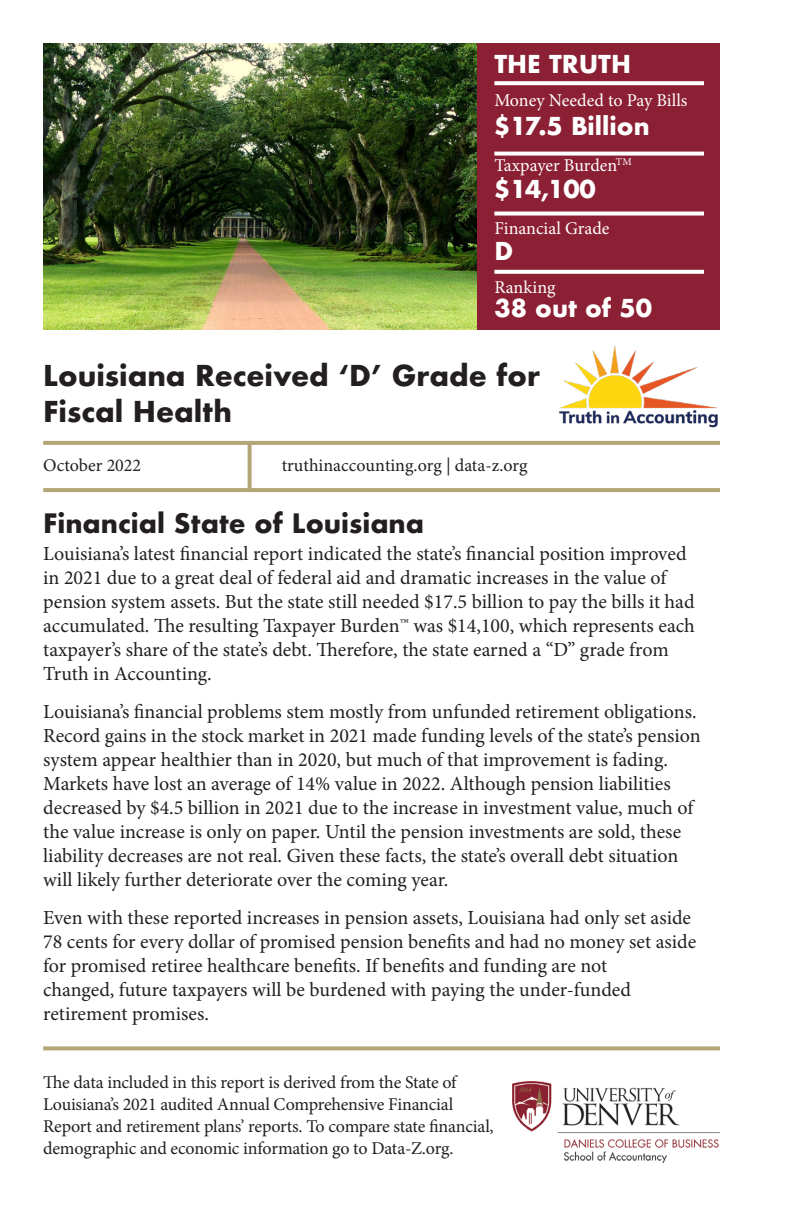
<style>
.page{position:relative;width:792px;height:1224px;background:#fff}
.page>*{position:absolute;margin:0;border:0;box-sizing:border-box;transform-origin:0 0}
.t1{font:700 28px/36px "Futura";color:#231f20}
.t2{font:700 26px "Futura";color:#231f20}
.t3{font:700 24px "Futura";color:#fff}
.BODYCOPY{font:20px/24px "Minion Pro";color:#231f20}
.BODYCOPY-2{font:18px/22px "Minion Pro";letter-spacing:-.01em;color:#231f20}
.t4{font:18px "Minion Pro";color:#fff}
</style>
<div class="page">
<div style="left:419px;top:43px;width:301px;height:287px;background:#8b1f33"></div>
<img style="left:43px;top:43px;width:433px;height:287px">
<svg style="left:43px;top:1046px;width:677px;height:4px;background:#bbad83"></svg>
<img style="left:557px;top:346px;width:163px;height:95px">
<svg style="left:43px;top:441px;width:677px;height:4px;background:#b6a779"></svg>
<hr style="left:43px;top:488px;width:677px;height:4px;background:#b4a576">
<svg style="left:248px;top:442px;width:4px;height:46px"></svg>
<img style="left:513px;top:1081px;width:207px;height:82px">
<svg style="left:494px;top:81px;width:210px;height:4px"></svg>
<svg style="left:494px;top:152px;width:210px;height:4px"></svg>
<svg style="left:494px;top:212px;width:210px;height:4px"></svg>
<svg style="left:494px;top:270px;width:210px;height:4px"></svg>
<p class="t3" style="left:494px;top:47px;width:138px">THE TRUTH</p>
<p class="t4" style="left:494px;top:89px;width:195px">Money Needed to Pay Bills</p>
<p class="t3" style="left:494px;top:109px;width:157px">$17.5 Billion</p>
<p class="t3" style="left:494px;top:171px;width:104px">$14,100</p>
<p class="t4" style="left:494px;top:153px;width:139px">Taxpayer Burden<sup>TM</sup></p>
<p class="t4" style="left:494px;top:216px;width:117px">Financial Grade</p>
<p class="t3" style="left:494px;top:234px;width:20px">D</p>
<p class="t3" style="left:494px;top:291px;width:159px">38 out of 50</p>
<p class="t4" style="left:494px;top:275px;width:63px">Ranking</p>
<p class="t1" style="left:43px;top:358px;width:499px">Louisiana Received ‘D’ Grade for<br>Fiscal Health</p>
<p class="BODYCOPY-2" style="left:43px;top:454px;width:100px">October 2022</p>
<p class="BODYCOPY-2" style="left:282px;top:454px;width:247px">truthinaccounting.org | data-z.org</p>
<p class="t2" style="left:43px;top:504px;width:382px">Financial State of Louisiana</p>
<p class="BODYCOPY" style="left:43px;top:542px;width:653px">Louisiana’s latest financial report indicated the state’s financial position improved in 2021 due to a great deal of federal aid and dramatic increases in the value of pension system assets. But the state still needed $17.5 billion to pay the bills it had accumulated. The resulting Taxpayer Burden™ was $14,100, which represents each taxpayer’s share of the state’s debt. Therefore, the state earned a “D” grade from Truth in Accounting.</p>
<p class="BODYCOPY" style="left:43px;top:700px;width:659px">Louisiana’s financial problems stem mostly from unfunded retirement obligations.<br>Record gains in the stock market in 2021 made funding levels of the state’s pension system appear healthier than in 2020, but much of that improvement is fading.<br>Markets have lost an average of 14% value in 2022. Although pension liabilities decreased by $4.5 billion in 2021 due to the increase in investment value, much of the value increase is only on paper. Until the pension investments are sold, these liability decreases are not real. Given these facts, the state’s overall debt situation will likely further deteriorate over the coming year.</p>
<p class="BODYCOPY" style="left:43px;top:906px;width:654px">Even with these reported increases in pension assets, Louisiana had only set aside 78 cents for every dollar of promised pension benefits and had no money set aside for promised retiree healthcare benefits. If benefits and funding are not<br>changed, future taxpayers will be burdened with paying the under-funded retirement promises.</p>
<p class="BODYCOPY-2" style="left:43px;top:1072px;width:452px">The data included in this report is derived from the State of Louisiana’s 2021 audited Annual Comprehensive Financial Report and retirement plans’ reports. To compare state financial, demographic and economic information go to Data-Z.org.</p>
</div>
